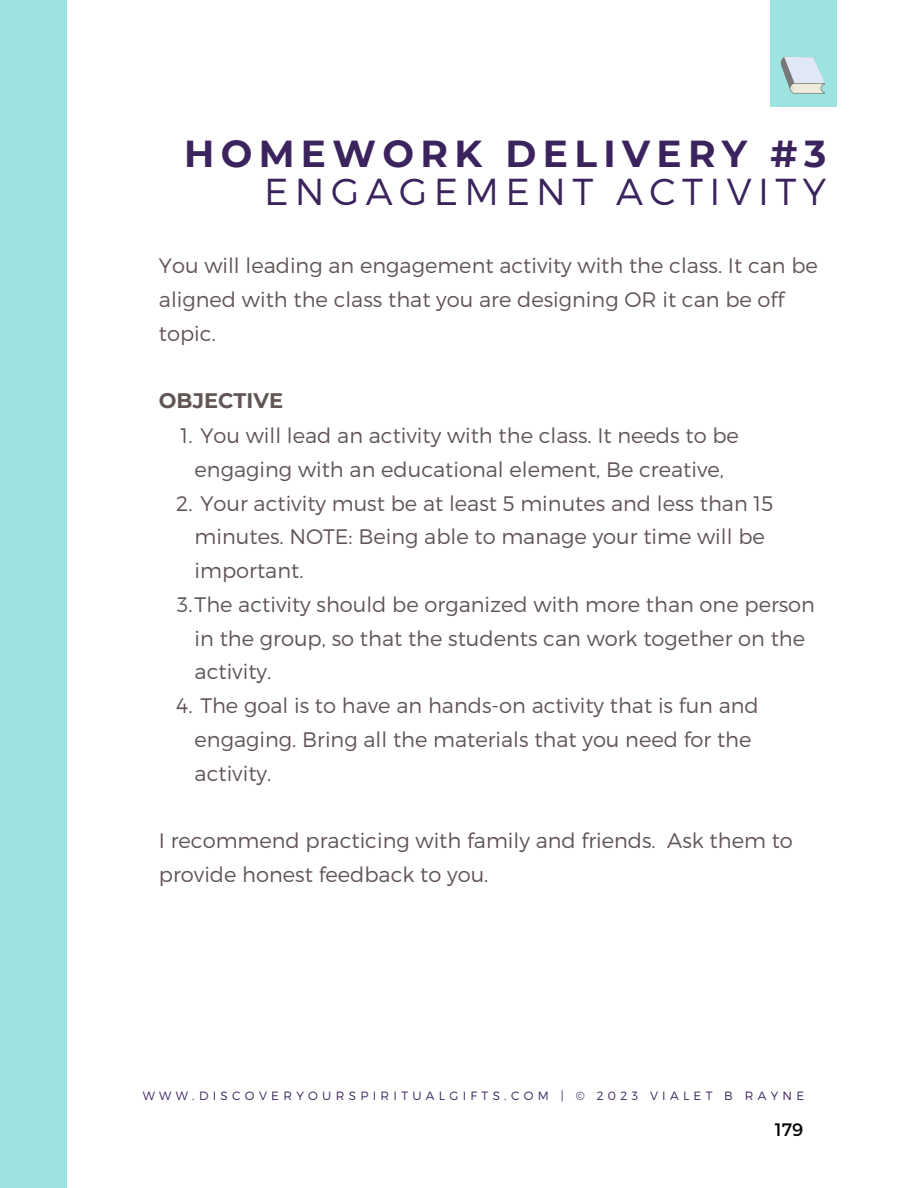
<style>
.page{position:relative;width:918px;height:1188px;background:#fff}
.page>*{position:absolute;margin:0;border:0;box-sizing:border-box;transform-origin:0 0}
.t1{font:700 37.5px "Montserrat";letter-spacing:.17em;color:#3b235d}
.t2{font:300 37.5px "Montserrat";letter-spacing:.17em;color:#3b235d}
.t3{font:300 21px/33.8px "Montserrat";color:#625555}
.t4{font:700 21px "Montserrat";color:#625555}
.t5{font:18px "Montserrat";color:#000}
.t6{font:300 12px "Montserrat";letter-spacing:.36em;color:#3b235d}
</style>
<div class="page">
<div style="left:0;top:0;width:67px;height:1188px;background:#9de4e0"></div>
<div style="left:770px;top:0;width:66px;height:107px;background:#9de4e0"></div>
<svg style="left:781px;top:57px;width:44px;height:37px"></svg>
<p class="t1" style="left:184px;top:130px;width:644px">HOMEWORK DELIVERY #3</p>
<p class="t2" style="left:264px;top:167px;width:563px">ENGAGEMENT ACTIVITY</p>
<p class="t3" style="left:159px;top:248px;width:661px">You will leading an engagement activity with the class. It can be aligned with the class that you are designing OR it can be off topic.</p>
<p class="t4" style="left:159px;top:388px;width:126px">OBJECTIVE</p>
<p class="t3" style="left:181px;top:418px;width:560px;text-align:center">1. You will lead an activity with the class. It needs to be engaging with an educational element, Be creative,</p>
<p class="t3" style="left:195px;top:485px;width:580px;text-indent:-18px">2. Your activity must be at least 5 minutes and less than 15 minutes. NOTE: Being able to manage your time will be important.</p>
<p class="t3" style="left:195px;top:586px;width:622px;text-indent:-17px">3.The activity should be organized with more than one person in the group, so that the students can work together on the activity.</p>
<p class="t3" style="left:195px;top:688px;width:566px;text-indent:-18px">4. The goal is to have an hands-on activity that is fun and engaging. Bring all the materials that you need for the activity.</p>
<p class="t3" style="left:159px;top:823px;width:635px">I recommend practicing with family and friends. Ask them to provide honest feedback to you.</p>
<p class="t6" style="left:143px;top:1088px;width:663px">WWW.DISCOVERYOURSPIRITUALGIFTS.COM | © 2023 VIALET B RAYNE</p>
<p class="t5" style="left:775px;top:1118px;width:30px">179</p>
</div>
